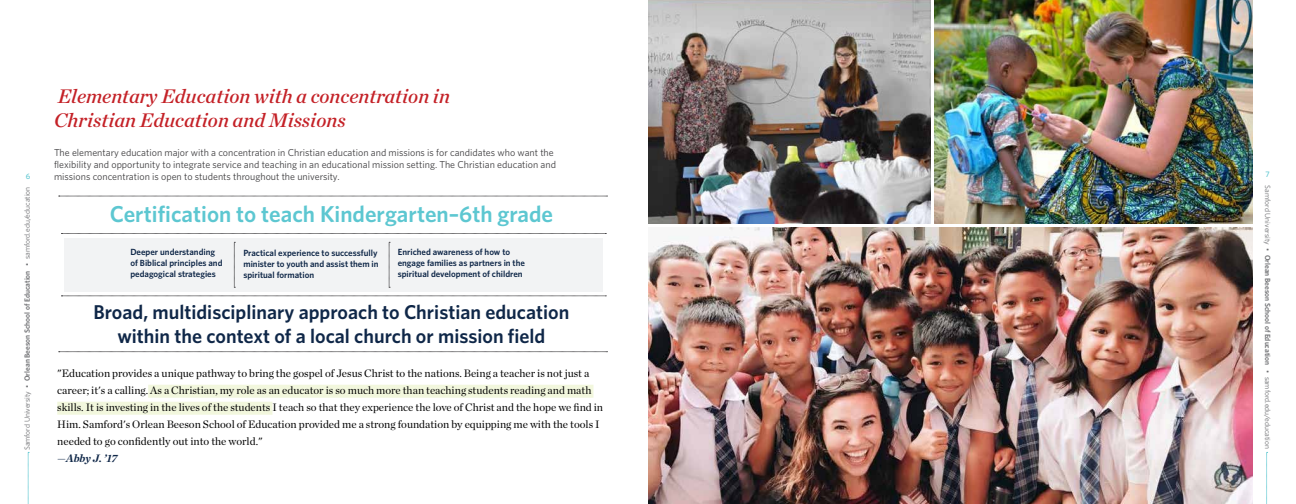
<style>
.page{position:relative;width:1296px;height:504px;background:#fff}
.page>*{position:absolute;margin:0;border:0;box-sizing:border-box;transform-origin:0 0}
.t1{font:600 23px "Whitney";color:#5dc7d1}
.t2{font:600 20px/24px "Whitney";color:#0f2748;text-align:center}
.t3{font:italic 20px/24px "Chronicle Deck Semi";color:#c42127}
.t4{font:11px/17px "Chronicle Deck";color:#000}
.t5{font:italic 700 11px "Chronicle Deck";color:#0f2748}
.t6{font:10px/12px "Whitney";color:#414042}
.t7{font:600 9px/10.7px "Whitney";color:#0f2748}
.t8{font:500 8px "Whitney";color:#5dc7d1}
.t9{font:7.5px "Whitney";color:#6d6e71}
.s1{font-weight:600}
</style>
<div class="page">
<svg style="left:28px;top:452px;width:1px;height:52px"></svg>
<svg style="left:1266px;top:452px;width:2px;height:52px"></svg>
<div style="left:64px;top:238px;width:538px;height:53px;background:#f2f3f4"></div>
<div style="left:148px;top:385px;width:445px;height:13px;background:#f2f7dd"></div>
<div style="left:57px;top:402px;width:215px;height:13px;background:#f2f7dd"></div>
<img style="left:935px;top:0;width:317px;height:224px">
<img style="left:648px;top:228px;width:604px;height:276px">
<img style="left:648px;top:0;width:283px;height:224px">
<svg style="left:234px;top:242px;width:1px;height:46px"></svg>
<svg style="left:389px;top:242px;width:1px;height:46px"></svg>
<svg style="left:59px;top:351px;width:548px;height:1px"></svg>
<svg style="left:59px;top:196px;width:548px;height:1px"></svg>
<svg style="left:61px;top:233px;width:545px;height:1px"></svg>
<svg style="left:61px;top:296px;width:545px;height:1px"></svg>
<p class="t8" style="left:26px;top:171px;width:6px">6</p>
<p class="t9" style="left:22px;top:450px;width:265px;rotate:-90deg">Samford University • <span class="s1">Orlean Beeson School of Education</span> • samford.edu/education</p>
<h2 class="t3" style="left:54px;top:83px;width:398px">Elementary Education with a concentration in<br>Christian Education and Missions</h2>
<p class="t6" style="left:54px;top:146px;width:504px">The elementary education major with a concentration in Christian education and missions is for candidates who want the flexibility and opportunity to integrate service and teaching in an educational mission setting. The Christian education and missions concentration is open to students throughout the university.</p>
<h1 class="t1" style="left:110px;top:199px;width:445px">Certification to teach Kindergarten–6th grade</h1>
<p class="t7" style="left:130px;top:247px;width:94px">Deeper understanding of Biblical principles and pedagogical strategies</p>
<p class="t7" style="left:398px;top:247px;width:129px">Enriched awareness of how to engage families as partners in the spiritual development of children</p>
<p class="t7" style="left:243px;top:248px;width:137px">Practical experience to successfully minister to youth and assist them in spiritual formation</p>
<h2 class="t2" style="left:93px;top:300px;width:477px">Broad, multidisciplinary approach to Christian education within the context of a local church or mission field</h2>
<p class="t4" style="left:57px;top:364px;width:547px">"Education provides a unique pathway to bring the gospel of Jesus Christ to the nations. Being a teacher is not just a career; it's a calling. As a Christian, my role as an educator is so much more than teaching students reading and math skills. It is investing in the lives of the students I teach so that they experience the love of Christ and the hope we find in Him. Samford's Orlean Beeson School of Education provided me a strong foundation by equipping me with the tools I needed to go confidently out into the world."</p>
<p class="t5" style="left:57px;top:449px;width:62px">—Abby J. ’17</p>
<p class="t8" style="left:1266px;top:169px;width:6px">7</p>
<p class="t9" style="left:1273px;top:185px;width:265px;rotate:90deg">Samford University • <span class="s1">Orlean Beeson School of Education</span> • samford.edu/education</p>
</div>
